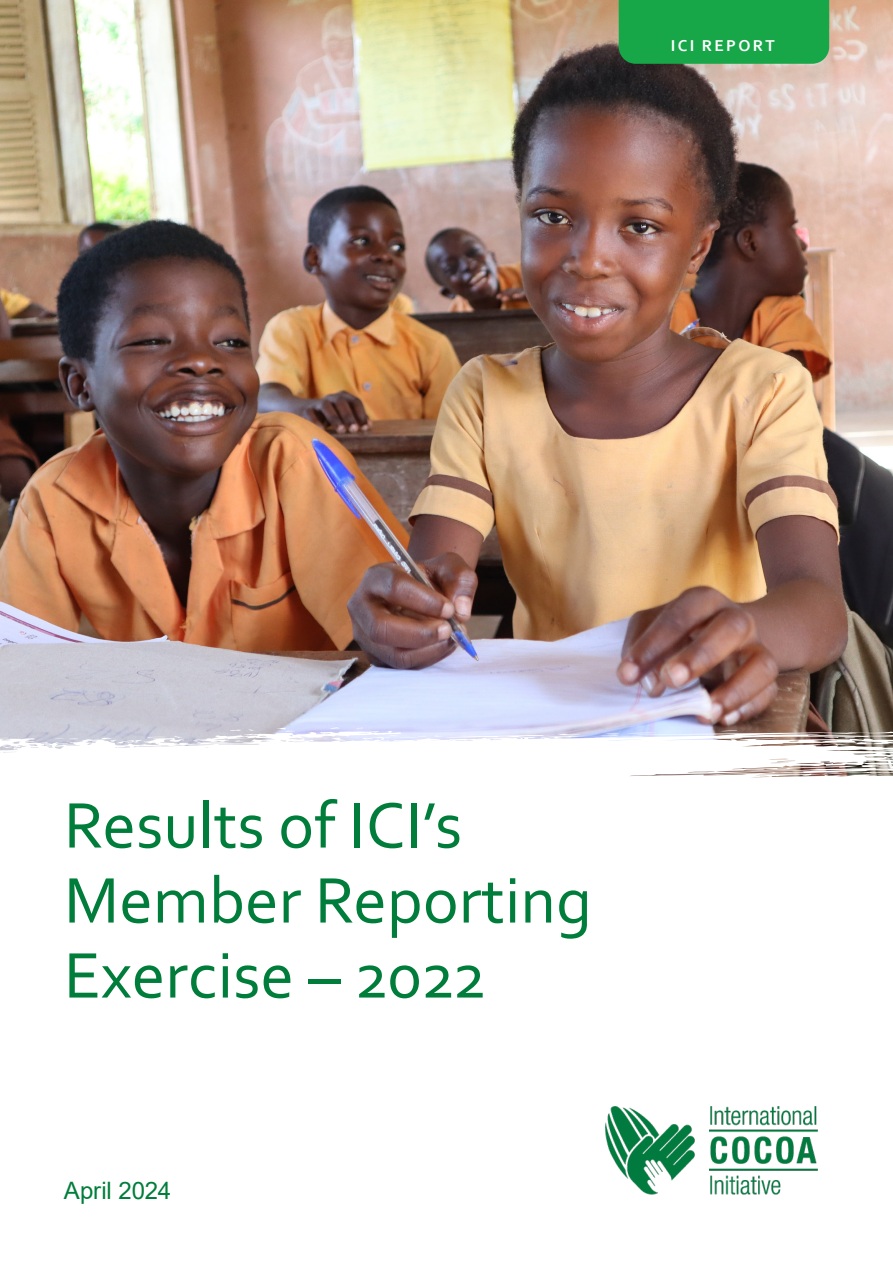
<style>
.page{position:relative;width:893px;height:1263px;background:#fff}
.page>*{position:absolute;margin:0;border:0;box-sizing:border-box;transform-origin:0 0}
.t1{font:67.5px/75px "Corbel";color:#007d3a}
.t2{font:24px "Arial";letter-spacing:-.005em;color:#007d3a}
.t3{font:700 16.5px "Corbel";letter-spacing:.145em;color:#fff}
</style>
<div class="page">
<img style="left:0;top:0;width:893px;height:731px">
<svg style="left:720px;top:730px;width:17px;height:1px"></svg>
<svg style="left:330px;top:727px;width:10px;height:2px"></svg>
<svg style="left:356px;top:727px;width:7px;height:2px"></svg>
<svg style="left:229px;top:729px;width:26px;height:2px"></svg>
<svg style="left:275px;top:727px;width:20px;height:4px"></svg>
<svg style="left:0;top:731px;width:893px;height:47px"></svg>
<div style="left:619px;top:0;width:210px;height:64px;background:#17a748"></div>
<img style="left:605px;top:1106px;width:213px;height:89px">
<p class="t3" style="left:671px;top:35px;width:106px">ICI REPORT</p>
<p class="t1" style="left:64px;top:786px;width:530px">Results of ICI’s<br>Member Reporting<br>Exercise – 2022</p>
<p class="t2" style="left:64px;top:1174px;width:109px">April 2024</p>
</div>
